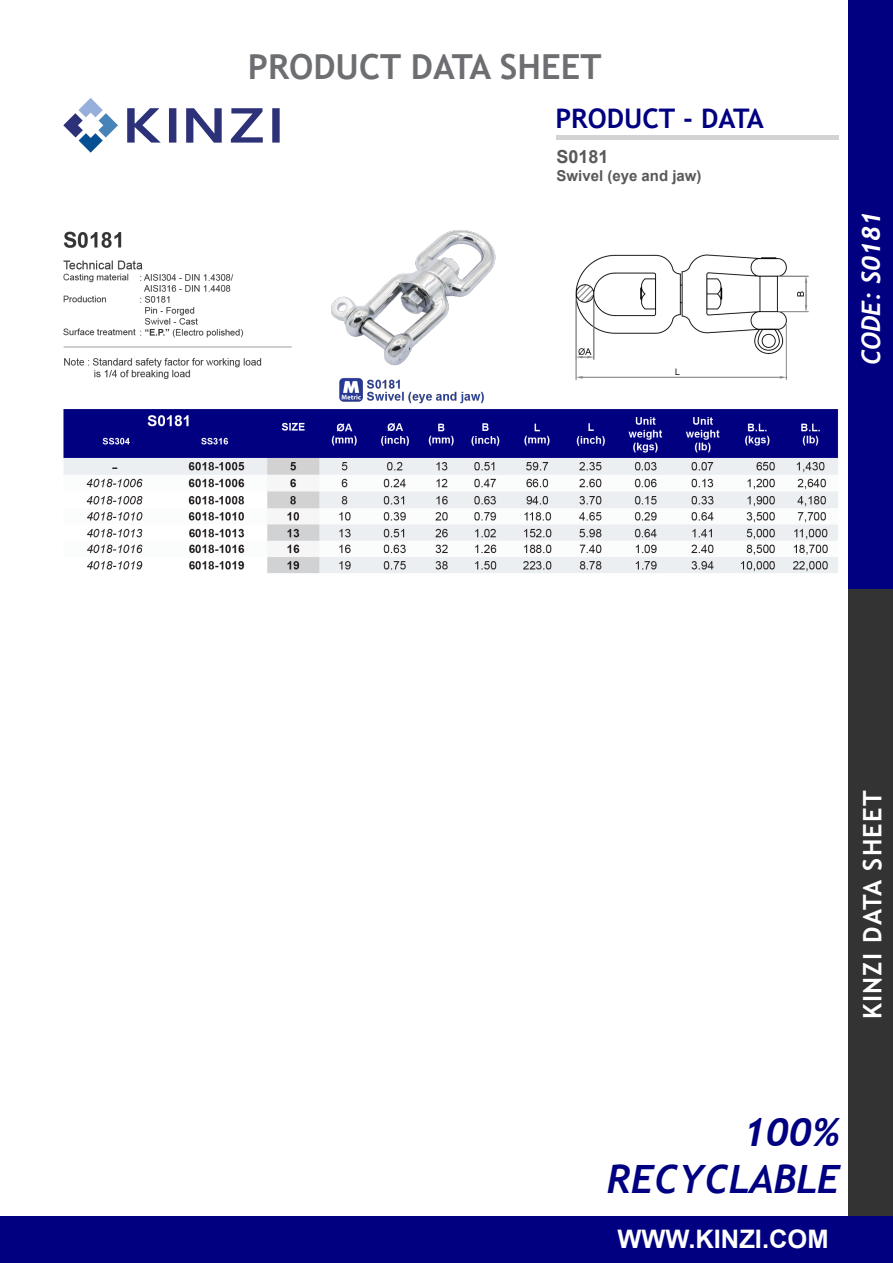
<style>
.page{position:relative;width:893px;height:1263px;background:#fff}
.page>*{position:absolute;margin:0;border:0;box-sizing:border-box;transform-origin:0 0}
.t1{font:italic 700 39px/46.8px "Trebuchet";color:#000080;text-align:right}
.t2{font:700 34.5px "Trebuchet MS";color:#6d6e71}
.t3{font:700 27px "Trebuchet MS";color:#000080}
.t4{font:700 25.5px "Trebuchet MS";letter-spacing:.05em;color:#fff}
.t5{font:700 25.5px "Arial";color:#fff}
.t6{font:italic 700 25.5px "Trebuchet";color:#fff}
.t7{font:700 18px "Arial";color:#58595b}
.t8{font:700 15px "Arial";color:#58595b}
</style>
<div class="page">
<div style="left:849px;top:589px;width:44px;height:627px;background:#333"></div>
<div style="left:849px;top:0;width:44px;height:589px;background:#000080"></div>
<div style="left:0;top:1216px;width:893px;height:47px;background:#000080"></div>
<div style="left:557px;top:135px;width:282px;height:5px;background:#d1d3d4"></div>
<img style="left:63px;top:230px;width:775px;height:343px">
<img style="left:63px;top:98px;width:217px;height:55px">
<h2 class="t2" style="left:248px;top:46px;width:355px">PRODUCT DATA SHEET</h2>
<h3 class="t3" style="left:555px;top:101px;width:210px">PRODUCT - DATA</h3>
<p class="t7" style="left:556px;top:144px;width:54px">S0181</p>
<p class="t8" style="left:556px;top:165px;width:147px">Swivel (eye and jaw)</p>
<h3 class="t6" style="left:855px;top:365px;width:156px;rotate:-90deg">CODE: S0181</h3>
<h3 class="t4" style="left:856px;top:1019px;width:230px;rotate:-90deg">KINZI DATA SHEET</h3>
<h1 class="t1" style="left:607px;top:1109px;width:235px">100%<br>RECYCLABLE</h1>
<h3 class="t5" style="left:617px;top:1221px;width:213px">WWW.KINZI.COM</h3>
</div>
